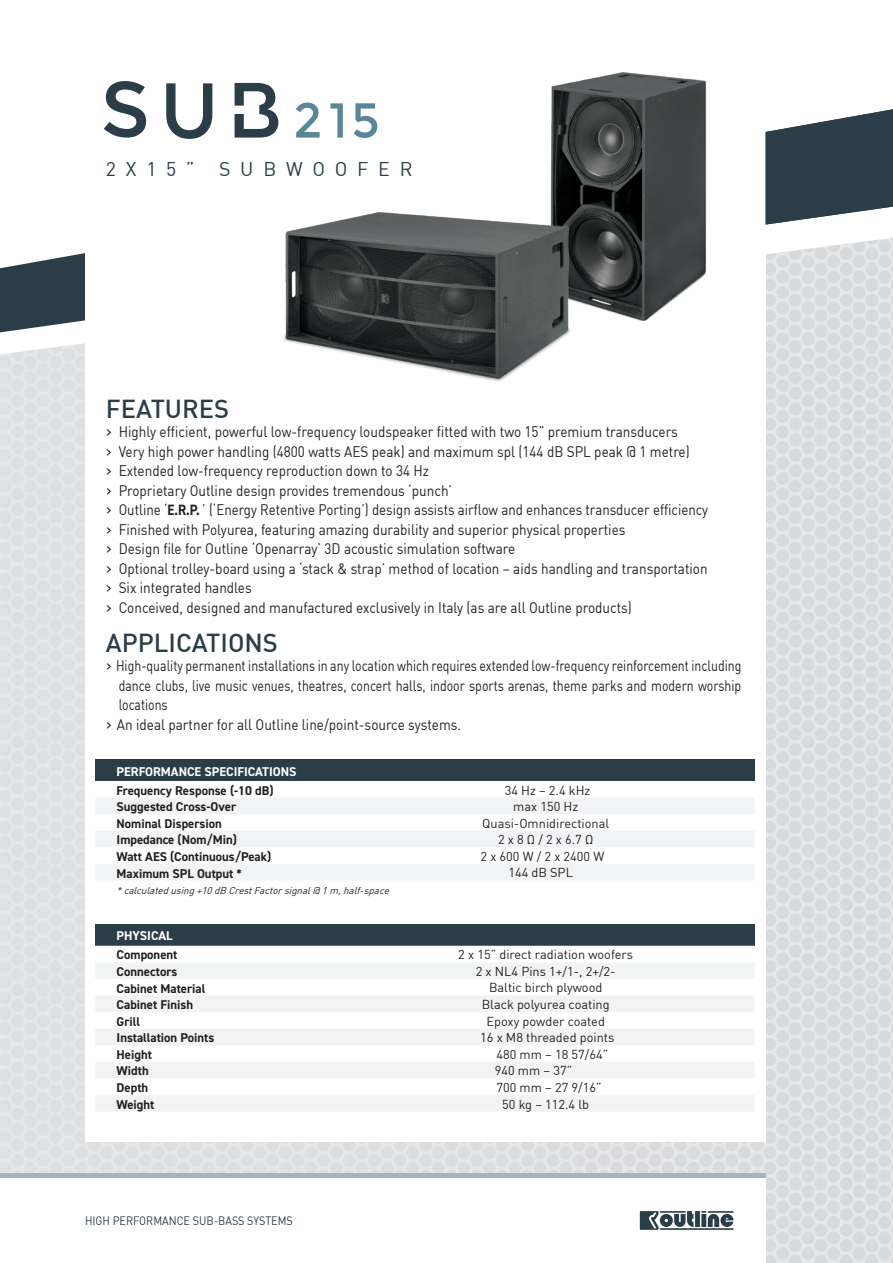
<style>
.page{position:relative;width:893px;height:1263px;background:#fff}
.page>*{position:absolute;margin:0;border:0;box-sizing:border-box;transform-origin:0 0}
.t1{font:57px "OUTLINE";color:#59879a}
.t2{font:500 25.5px "DIN";color:#2b3e48}
.t3{font:19.5px "DIN";letter-spacing:.5em;color:#2b3e48}
.t4{font:15px/19.5px "DIN";color:#231f20;scale:.9 1}
.t5{font:15px "DIN";color:#231f20;scale:.82 1}
.t6{font:12.75px "DIN";color:#231f20}
.t7{font:700 12.75px "DIN2014";color:#231f20}
.t8{font:700 12.75px "DIN2014";color:#fff}
.t9{font:12px "DIN";color:#2b3e48;scale:.9 1}
.t10{font:italic 9.75px "DIN";color:#231f20}
.s1{font-size:16.8px}
.s2{font-family:"DIN2014";font-weight:700}
</style>
<div class="page">
<div style="left:0;top:332px;width:893px;height:931px;background:#dfe0e2"></div>
<svg style="left:0;top:238px;width:893px;height:94px"></svg>
<div style="left:85px;top:0;width:680px;height:1142px;background:#fff"></div>
<svg style="left:817px;top:109px;width:76px;height:109px;background:#43545d"></svg>
<div style="left:0;top:1178px;width:765px;height:85px;background:#fff"></div>
<hr style="left:0;top:1174px;width:765px;height:4px;background:#a6b5bd">
<svg style="left:640px;top:1211px;width:93px;height:19px"></svg>
<img style="left:551px;top:72px;width:266px;height:276px">
<img style="left:278px;top:113px;width:404px;height:269px">
<svg style="left:104px;top:81px;width:174px;height:58px"></svg>
<div style="left:95px;top:760px;width:659px;height:21px;background:#2b3e48"></div>
<svg style="left:96px;top:798px;width:658px;height:82px;fill:#f2f3f4"></svg>
<div style="left:95px;top:924px;width:659px;height:22px;background:#2b3e48"></div>
<svg style="left:96px;top:963px;width:658px;height:148px;fill:#f2f3f4"></svg>
<h1 class="t1" style="left:296px;top:89px;width:97px">215</h1>
<h3 class="t3" style="left:106px;top:157px;width:308px">2X15” SUBWOOFER</h3>
<h2 class="t2" style="left:106px;top:392px;width:125px">FEATURES</h2>
<p class="t4" style="left:106px;top:422px;width:671px"><span class="s1">›</span> Highly efficient, powerful low-frequency loudspeaker fitted with two 15” premium transducers<br><span class="s1">›</span> Very high power handling (4800 watts AES peak) and maximum spl (144 dB SPL peak @ 1 metre)<br><span class="s1">›</span> Extended low-frequency reproduction down to 34 Hz<br><span class="s1">›</span> Proprietary Outline design provides tremendous ‘punch’<br><span class="s1">›</span> Outline ‘<span class="s2">E.R.P.</span> ’ (‘Energy Retentive Porting’) design assists airflow and enhances transducer efficiency <span class="s1">›</span> Finished with Polyurea, featuring amazing durability and superior physical properties<br><span class="s1">›</span> Design file for Outline ‘Openarray’ 3D acoustic simulation software<br><span class="s1">›</span> Optional trolley-board using a ‘stack &amp; strap’ method of location – aids handling and transportation <span class="s1">›</span> Six integrated handles<br><span class="s1">›</span> Conceived, designed and manufactured exclusively in Italy (as are all Outline products)</p>
<h2 class="t2" style="left:106px;top:626px;width:174px">APPLICATIONS</h2>
<p class="t5" style="left:106px;top:656px;width:776px"><span class="s1">›</span> High-quality permanent installations in any location which requires extended low-frequency reinforcement including</p>
<p class="t5" style="left:119px;top:676px;width:761px">dance clubs, live music venues, theatres, concert halls, indoor sports arenas, theme parks and modern worship</p>
<p class="t5" style="left:119px;top:695px;width:61px">locations</p>
<p class="t4" style="left:106px;top:714px;width:396px"><span class="s1">›</span> An ideal partner for all Outline line/point-source systems.</p>
<p class="t8" style="left:117px;top:763px;width:181px">PERFORMANCE SPECIFICATIONS</p>
<p class="t7" style="left:117px;top:782px;width:158px">Frequency Response (-10 dB)</p>
<p class="t6" style="left:505px;top:782px;width:87px">34 Hz – 2.4 kHz</p>
<p class="t7" style="left:117px;top:798px;width:121px">Suggested Cross-Over</p>
<p class="t6" style="left:513px;top:798px;width:67px">max 150 Hz</p>
<p class="t7" style="left:117px;top:815px;width:107px">Nominal Dispersion</p>
<p class="t6" style="left:482px;top:815px;width:129px">Quasi-Omnidirectional</p>
<p class="t7" style="left:117px;top:831px;width:122px">Impedance (Nom/Min)</p>
<p class="t6" style="left:498px;top:832px;width:97px">2 x 8 Ω / 2 x 6.7 Ω</p>
<p class="t7" style="left:117px;top:848px;width:156px">Watt AES (Continuous/Peak)</p>
<p class="t6" style="left:480px;top:848px;width:125px">2 x 600 W / 2 x 2400 W</p>
<p class="t7" style="left:117px;top:865px;width:127px">Maximum SPL Output *</p>
<p class="t6" style="left:508px;top:865px;width:66px">144 dB SPL</p>
<p class="t10" style="left:117px;top:885px;width:277px">*calculatedusing+10dB CrestFactorsignal@ 1m,half-space</p>
<p class="t8" style="left:117px;top:927px;width:58px">PHYSICAL</p>
<p class="t7" style="left:117px;top:946px;width:62px">Component</p>
<p class="t6" style="left:458px;top:947px;width:176px">2 x 15” direct radiation woofers</p>
<p class="t7" style="left:117px;top:963px;width:62px">Connectors</p>
<p class="t6" style="left:476px;top:963px;width:141px">2 x NL4 Pins 1+/1-, 2+/2-</p>
<p class="t7" style="left:117px;top:980px;width:90px">Cabinet Material</p>
<p class="t6" style="left:489px;top:980px;width:115px">Baltic birch plywood</p>
<p class="t7" style="left:117px;top:996px;width:78px">Cabinet Finish</p>
<p class="t6" style="left:482px;top:996px;width:129px">Black polyurea coating</p>
<p class="t7" style="left:117px;top:1013px;width:25px">Grill</p>
<p class="t6" style="left:486px;top:1013px;width:120px">Epoxy powder coated</p>
<p class="t7" style="left:117px;top:1029px;width:99px">Installation Points</p>
<p class="t6" style="left:480px;top:1029px;width:136px">16 x M8 threaded points</p>
<p class="t7" style="left:117px;top:1046px;width:37px">Height</p>
<p class="t6" style="left:496px;top:1046px;width:113px">480 mm – 18 57/64”</p>
<p class="t7" style="left:117px;top:1062px;width:34px">Width</p>
<p class="t6" style="left:495px;top:1063px;width:79px">940 mm – 37”</p>
<p class="t7" style="left:117px;top:1079px;width:33px">Depth</p>
<p class="t6" style="left:496px;top:1079px;width:107px">700 mm – 27 9/16”</p>
<p class="t7" style="left:117px;top:1096px;width:39px">Weight</p>
<p class="t6" style="left:502px;top:1096px;width:88px">50 kg – 112.4 lb</p>
<p class="t9" style="left:85px;top:1213px;width:232px">HIGH PERFORMANCE SUB-BASS SYSTEMS</p>
</div>
